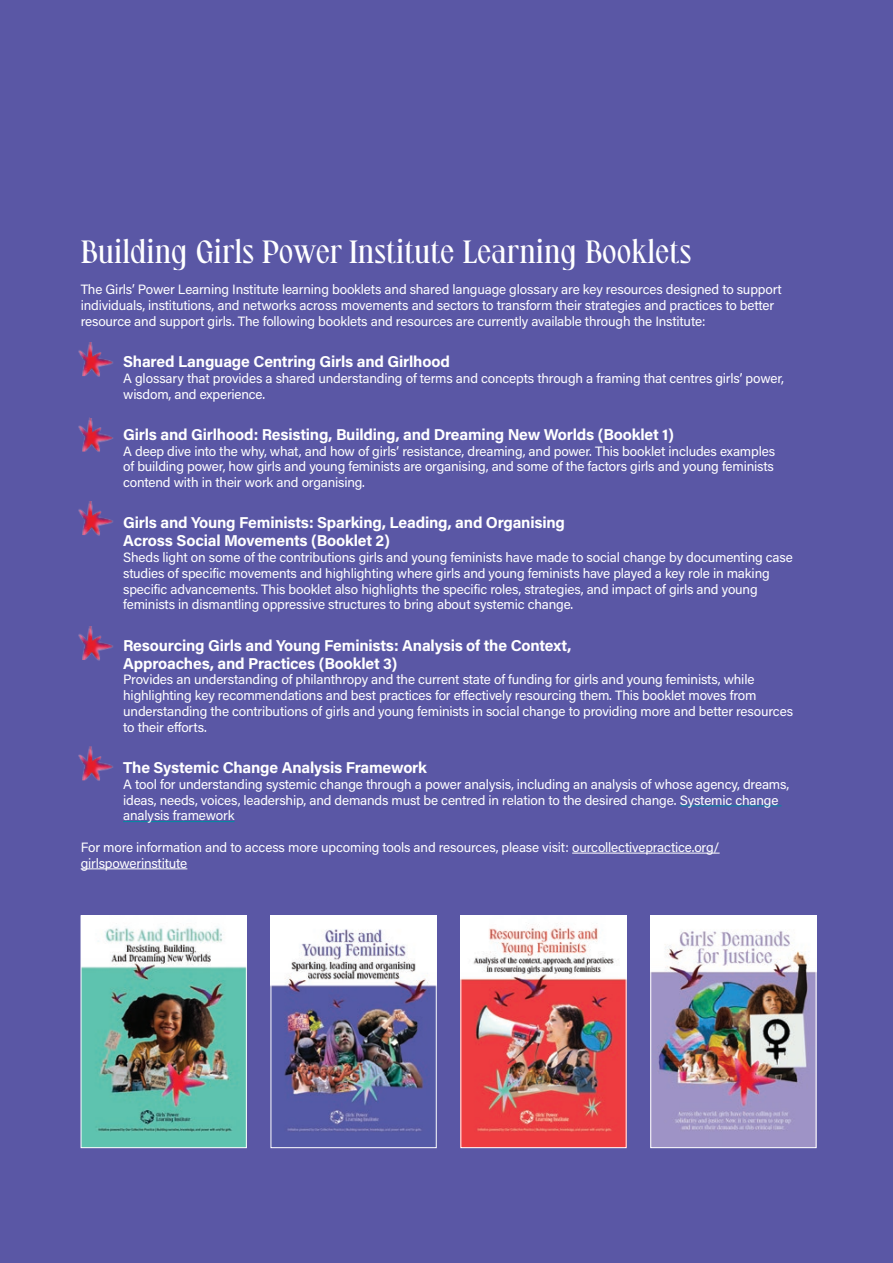
<style>
.page{position:relative;width:893px;height:1263px;background:#5a57a5}
.page>*{position:absolute;margin:0;border:0;box-sizing:border-box;transform-origin:0 0}
._03__sub_headline{font:30px "Flaviotte";color:#fff}
._01__Body_copy__11pt{font:700 15.75px/18px "Acumin Pro";letter-spacing:-.01em;color:#fff}
._01__Body_copy__11pt-2{font:13.5px/15.8px "Acumin Pro";letter-spacing:-.015em;color:#fff}
</style>
<div class="page">
<hr style="left:680px;top:805px;width:101px;height:1px;background:#008ba1">
<hr style="left:123px;top:821px;width:112px;height:1px;background:#008ba1">
<hr style="left:572px;top:853px;width:148px;height:1px;background:#fff">
<hr style="left:81px;top:868px;width:106px;height:1px;background:#fff">
<img style="left:83px;top:917px;width:162px;height:229px">
<div style="left:81px;top:915px;width:166px;height:233px;border:1px solid #fff"></div>
<img style="left:273px;top:917px;width:162px;height:215px">
<div style="left:271px;top:915px;width:166px;height:233px;border:1px solid #fff"></div>
<img style="left:462px;top:917px;width:162px;height:229px">
<div style="left:460px;top:915px;width:166px;height:233px;border:1px solid #fff"></div>
<img style="left:652px;top:917px;width:162px;height:229px">
<div style="left:650px;top:915px;width:166px;height:233px;border:1px solid #fff"></div>
<img style="left:78px;top:342px;width:35px;height:35px">
<img style="left:78px;top:417px;width:35px;height:35px">
<img style="left:78px;top:501px;width:35px;height:35px">
<img style="left:78px;top:626px;width:35px;height:35px">
<img style="left:78px;top:746px;width:35px;height:35px">
<p class="_03__sub_headline" style="left:81px;top:233px;width:612px">Building Girls Power Institute Learning Booklets</p>
<p class="_01__Body_copy__11pt-2" style="left:81px;top:281px;width:703px">The Girls’ Power Learning Institute learning booklets and shared language glossary are key resources designed to support individuals, institutions, and networks across movements and sectors to transform their strategies and practices to better resource and support girls. The following booklets and resources are currently available through the Institute:</p>
<p class="_01__Body_copy__11pt" style="left:123px;top:352px;width:328px">Shared Language Centring Girls and Girlhood</p>
<p class="_01__Body_copy__11pt-2" style="left:123px;top:370px;width:662px">A glossary that provides a shared understanding of terms and concepts through a framing that centres girls’ power, wisdom, and experience.</p>
<p class="_01__Body_copy__11pt" style="left:123px;top:425px;width:552px">Girls and Girlhood: Resisting, Building, and Dreaming New Worlds (Booklet 1)</p>
<p class="_01__Body_copy__11pt-2" style="left:123px;top:442px;width:653px;text-align:justify">A deep dive into the why, what, and how of girls’ resistance, dreaming, and power. This booklet includes examples of building power, how girls and young feminists are organising, and some of the factors girls and young feminists contend with in their work and organising.</p>
<p class="_01__Body_copy__11pt" style="left:123px;top:513px;width:443px">Girls and Young Feminists: Sparking, Leading, and Organising<br>Across Social Movements (Booklet 2)</p>
<p class="_01__Body_copy__11pt-2" style="left:123px;top:549px;width:671px">Sheds light on some of the contributions girls and young feminists have made to social change by documenting case studies of specific movements and highlighting where girls and young feminists have played a key role in making specific advancements. This booklet also highlights the specific roles, strategies, and impact of girls and young feminists in dismantling oppressive structures to bring about systemic change.</p>
<p class="_01__Body_copy__11pt" style="left:123px;top:635px;width:450px">Resourcing Girls and Young Feminists: Analysis of the Context,<br>Approaches, and Practices (Booklet 3)</p>
<p class="_01__Body_copy__11pt-2" style="left:123px;top:671px;width:671px">Provides an understanding of philanthropy and the current state of funding for girls and young feminists, while highlighting key recommendations and best practices for effectively resourcing them. This booklet moves from understanding the contributions of girls and young feminists in social change to providing more and better resources to their efforts.</p>
<p class="_01__Body_copy__11pt" style="left:123px;top:758px;width:305px">The Systemic Change Analysis Framework</p>
<p class="_01__Body_copy__11pt-2" style="left:123px;top:776px;width:668px">A tool for understanding systemic change through a power analysis, including an analysis of whose agency, dreams, ideas, needs, voices, leadership, and demands must be centred in relation to the desired change. Systemic change analysis framework</p>
<p class="_01__Body_copy__11pt-2" style="left:81px;top:839px;width:640px">For more information and to access more upcoming tools and resources, please visit: ourcollectivepractice.org/ girlspowerinstitute</p>
</div>
